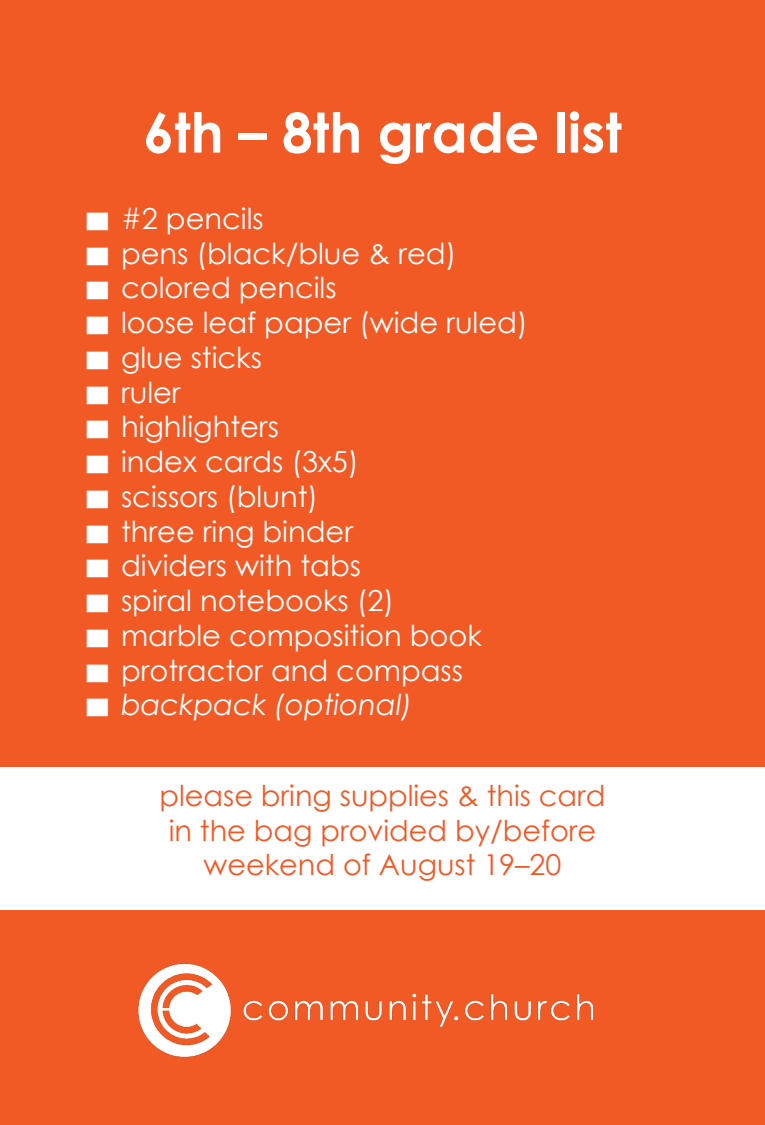
<style>
.page{position:relative;width:765px;height:1125px;background:#f15925}
.page>*{position:absolute;margin:0;border:0;box-sizing:border-box;transform-origin:0 0}
.t1{font:700 55px "Century Gothic";color:#fff}
.t2{font:29px "Century Gothic";color:#fff}
.t3{font:italic 29px "Century Gothic";color:#fff}
.Paragraph_Style_1{font:28.75px/34.5px "Century Gothic";color:#f15925;text-align:center}
.s1{font-style:normal}
</style>
<div class="page">
<div style="left:0;top:767px;width:765px;height:142px;background:#fff"></div>
<img style="left:138px;top:963px;width:456px;height:95px">
<p class="t1" style="left:143px;top:91px;width:480px">6th – 8th grade list</p>
<p class="t2" style="left:87px;top:198px;width:178px">▀ #2 pencils</p>
<p class="t2" style="left:87px;top:233px;width:371px">▀ pens (black/blue &amp; red)</p>
<p class="t2" style="left:87px;top:268px;width:251px">▀ colored pencils</p>
<p class="t2" style="left:87px;top:302px;width:442px">▀ loose leaf paper (wide ruled)</p>
<p class="t2" style="left:87px;top:337px;width:176px">▀ glue sticks</p>
<p class="t2" style="left:87px;top:372px;width:95px">▀ ruler</p>
<p class="t2" style="left:87px;top:407px;width:193px">▀ highlighters</p>
<p class="t2" style="left:87px;top:441px;width:273px">▀ index cards (3x5)</p>
<p class="t2" style="left:87px;top:476px;width:232px">▀ scissors (blunt)</p>
<p class="t2" style="left:87px;top:511px;width:267px">▀ three ring binder</p>
<p class="t2" style="left:87px;top:546px;width:275px">▀ dividers with tabs</p>
<p class="t2" style="left:87px;top:580px;width:308px">▀ spiral notebooks (2)</p>
<p class="t2" style="left:87px;top:615px;width:396px">▀ marble composition book</p>
<p class="t2" style="left:87px;top:650px;width:377px">▀ protractor and compass</p>
<p class="t3" style="left:87px;top:685px;width:327px"><span class="s1">▀</span> backpack (optional)</p>
<p class="Paragraph_Style_1" style="left:160px;top:778px;width:447px">please bring supplies &amp; this card in the bag provided by/before weekend of August 19–20</p>
</div>
